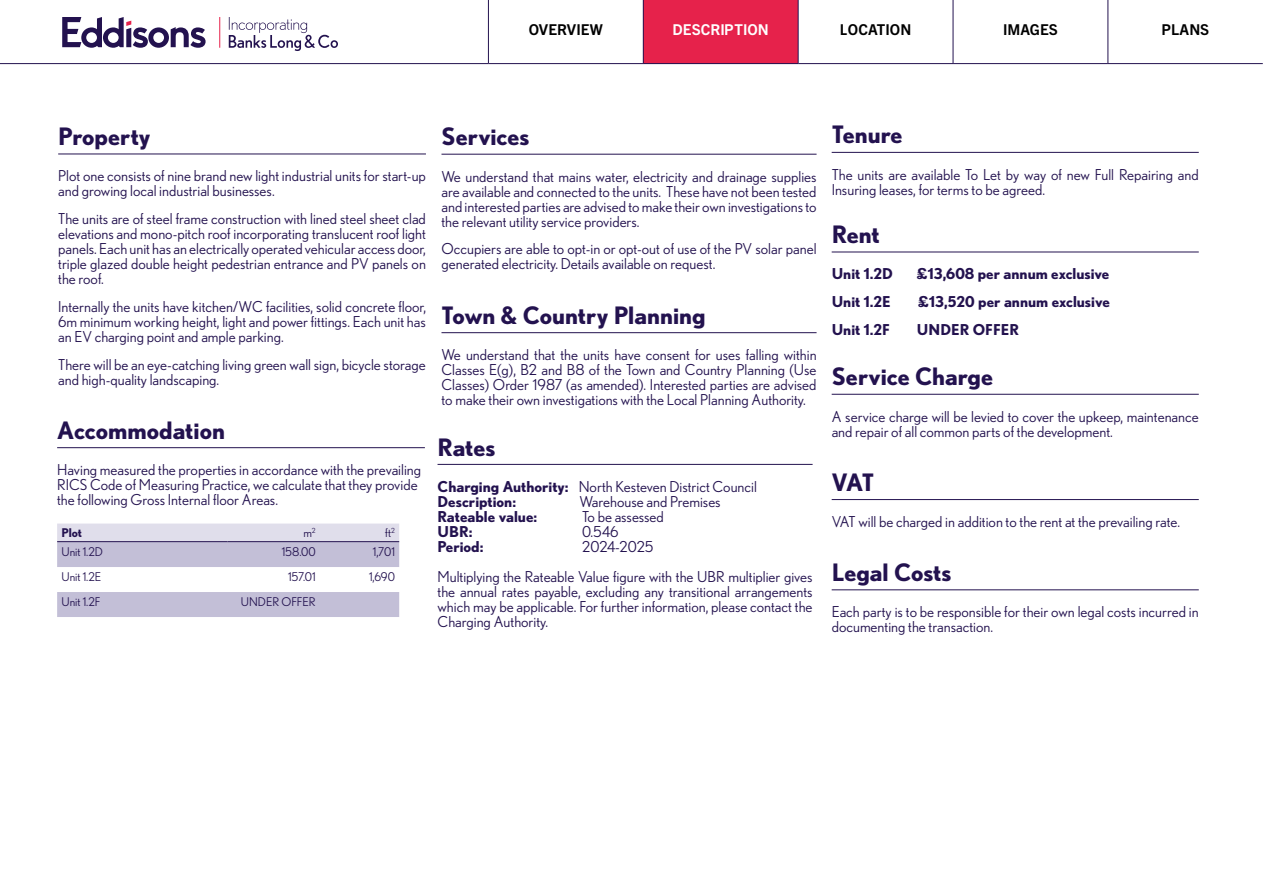
<style>
.page{position:relative;width:1263px;height:893px;background:#fff}
.page>*{position:absolute;margin:0;border:0;box-sizing:border-box;transform-origin:0 0}
.t1{font:700 24px "Nobel";color:#23124f}
.t2{font:15px/15px "Nobel";color:#23124f}
.t3{font:700 15px/15px "Nobel";color:#23124f}
.t4{font:700 15px "Trade Gothic Next LT Pro";color:#000}
.t5{font:700 15px "Trade Gothic Next LT Pro";color:#fff}
.t6{font:12px "Nobel";color:#23124f}
.t7{font:700 12px "Nobel";color:#23124f}
.s1{font-weight:400}
</style>
<div class="page">
<hr style="left:58px;top:154px;width:368px;height:1px;background:#23124f">
<hr style="left:832px;top:589px;width:367px;height:1px;background:#23124f">
<hr style="left:57px;top:447px;width:368px;height:1px;background:#23124f">
<svg style="left:57px;top:524px;width:342px;height:93px"></svg>
<hr style="left:57px;top:541px;width:170px;height:1px;background:#23124f">
<hr style="left:227px;top:541px;width:93px;height:1px;background:#23124f">
<hr style="left:320px;top:541px;width:79px;height:1px;background:#23124f">
<hr style="left:437px;top:464px;width:376px;height:1px;background:#23124f">
<hr style="left:832px;top:152px;width:367px;height:1px;background:#23124f">
<hr style="left:832px;top:252px;width:367px;height:1px;background:#23124f">
<hr style="left:832px;top:499px;width:367px;height:1px;background:#23124f">
<hr style="left:441px;top:332px;width:375px;height:1px;background:#23124f">
<hr style="left:441px;top:154px;width:375px;height:1px;background:#23124f">
<hr style="left:832px;top:394px;width:367px;height:1px;background:#23124f">
<hr style="left:0;top:63px;width:488px;height:1px;background:#23124f">
<hr style="left:1108px;top:63px;width:155px;height:1px;background:#23124f">
<hr style="left:488px;top:63px;width:155px;height:1px;background:#23124f">
<div style="left:488px;top:0;width:118px;height:64px;background:#fff"></div>
<svg style="left:607px;top:0;width:118px;height:64px;fill:#e6224b"></svg>
<svg style="left:725px;top:0;width:119px;height:64px;fill:#e6224b"></svg>
<div style="left:1080px;top:0;width:119px;height:64px;background:#fff"></div>
<svg style="left:62px;top:17px;width:144px;height:31px"></svg>
<hr style="left:219px;top:17px;width:1px;height:31px;background:#e6224b">
<svg style="left:229px;top:17px;width:109px;height:34px"></svg>
<p class="t4" style="left:529px;top:19px;width:76px">OVERVIEW</p>
<p class="t5" style="left:673px;top:19px;width:98px">DESCRI PTION</p>
<p class="t4" style="left:840px;top:19px;width:61px">LOCATION</p>
<p class="t4" style="left:1003px;top:19px;width:56px">IMAGES</p>
<p class="t4" style="left:1162px;top:19px;width:49px">PLANS</p>
<h1 class="t1" style="left:58px;top:122px;width:94px">Property</h1>
<p class="t2" style="left:58px;top:168px;width:369px">Plot one consists of nine brand new light industrial units for start-up and growing local industrial businesses.</p>
<p class="t2" style="left:58px;top:211px;width:369px;text-align:justify">The units are of steel frame construction with lined steel sheet clad elevations and mono-pitch roof incorporating translucent roof light panels. Each unit has an electrically operated vehicular access door, triple glazed double height pedestrian entrance and PV panels on the roof.</p>
<p class="t2" style="left:58px;top:299px;width:369px;text-align:justify">Internally the units have kitchen/WC facilities, solid concrete floor, 6m minimum working height, light and power fittings. Each unit has an EV charging point and ample parking.</p>
<p class="t2" style="left:58px;top:357px;width:369px">There will be an eye-catching living green wall sign, bicycle storage and high-quality landscaping.</p>
<h1 class="t1" style="left:57px;top:416px;width:169px">Accommodation</h1>
<p class="t2" style="left:57px;top:462px;width:365px">Having measured the properties in accordance with the prevailing<br>RICS Code of Measuring Practice, we calculate that they provide the following Gross Internal floor Areas.</p>
<p class="t7" style="left:61px;top:526px;width:22px">Plot</p>
<p class="t6" style="left:303px;top:526px;width:14px">m<sup>2</sup></p>
<p class="t6" style="left:385px;top:526px;width:11px">ft<sup>2</sup></p>
<p class="t6" style="left:61px;top:545px;width:43px">Unit 1.2D</p>
<p class="t6" style="left:282px;top:545px;width:35px">158.00</p>
<p class="t6" style="left:373px;top:545px;width:24px">1,701</p>
<p class="t6" style="left:61px;top:570px;width:41px">Unit 1.2E</p>
<p class="t6" style="left:288px;top:570px;width:29px">157.01</p>
<p class="t6" style="left:369px;top:570px;width:27px">1,690</p>
<p class="t6" style="left:61px;top:595px;width:41px">Unit 1.2F</p>
<p class="t6" style="left:241px;top:595px;width:76px">UNDER OFFER</p>
<h1 class="t1" style="left:441px;top:122px;width:90px">Services</h1>
<p class="t2" style="left:441px;top:169px;width:377px;text-align:justify">We understand that mains water, electricity and drainage supplies are available and connected to the units. These have not been tested and interested parties are advised to make their own investigations to the relevant utility service providers.</p>
<p class="t2" style="left:441px;top:241px;width:376px">Occupiers are able to opt-in or opt-out of use of the PV solar panel generated electricity. Details available on request.</p>
<h1 class="t1" style="left:441px;top:301px;width:266px">Town &amp; Country Planning</h1>
<p class="t2" style="left:441px;top:347px;width:377px;text-align:justify">We understand that the units have consent for uses falling within Classes E(g), B2 and B8 of the Town and Country Planning (Use Classes) Order 1987 (as amended). Interested parties are advised to make their own investigations with the Local Planning Authority.</p>
<h1 class="t1" style="left:437px;top:433px;width:59px">Rates</h1>
<p class="t3" style="left:437px;top:478px;width:321px">Charging Authority: <span class="s1">North Kesteven District Council<br></span>Description:</p>
<p class="t2" style="left:579px;top:494px;width:143px">Warehouse and Premises</p>
<p class="t3" style="left:437px;top:508px;width:101px">Rateable value:</p>
<p class="t2" style="left:582px;top:509px;width:83px">To be assessed</p>
<p class="t3" style="left:437px;top:523px;width:36px">UBR:</p>
<p class="t2" style="left:582px;top:524px;width:38px">0.546</p>
<p class="t3" style="left:437px;top:538px;width:47px">Period:</p>
<p class="t2" style="left:437px;top:531px;width:377px;line-height:30px;text-indent:145px">2024-2025<br>Multiplying the Rateable Value figure with the UBR multiplier gives</p>
<p class="t2" style="left:437px;top:584px;width:377px;text-align:justify">the annual rates payable, excluding any transitional arrangements which may be applicable. For further information, please contact the Charging Authority.</p>
<h1 class="t1" style="left:832px;top:121px;width:72px">Tenure</h1>
<p class="t2" style="left:832px;top:167px;width:369px">The units are available To Let by way of new Full Repairing and<br>Insuring leases, for terms to be agreed.</p>
<h1 class="t1" style="left:832px;top:220px;width:50px">Rent</h1>
<p class="t3" style="left:832px;top:266px;width:63px">Unit 1.2D</p>
<p class="t3" style="left:916px;top:266px;width:194px">£13,608 per annum exclusive</p>
<p class="t3" style="left:832px;top:294px;width:61px">Unit 1.2E</p>
<p class="t3" style="left:918px;top:294px;width:194px">£13,520 per annum exclusive</p>
<p class="t3" style="left:832px;top:322px;width:60px">Unit 1.2F</p>
<p class="t3" style="left:917px;top:322px;width:104px">UNDER OFFER</p>
<h1 class="t1" style="left:832px;top:362px;width:163px">Service Charge</h1>
<p class="t2" style="left:832px;top:409px;width:369px">A service charge will be levied to cover the upkeep, maintenance and repair of all common parts of the development.</p>
<h1 class="t1" style="left:832px;top:468px;width:44px">VAT</h1>
<p class="t2" style="left:832px;top:514px;width:350px">VAT will be charged in addition to the rent at the prevailing rate.</p>
<h1 class="t1" style="left:832px;top:558px;width:121px">Legal Costs</h1>
<p class="t2" style="left:832px;top:604px;width:369px">Each party is to be responsible for their own legal costs incurred in documenting the transaction.</p>
</div>
